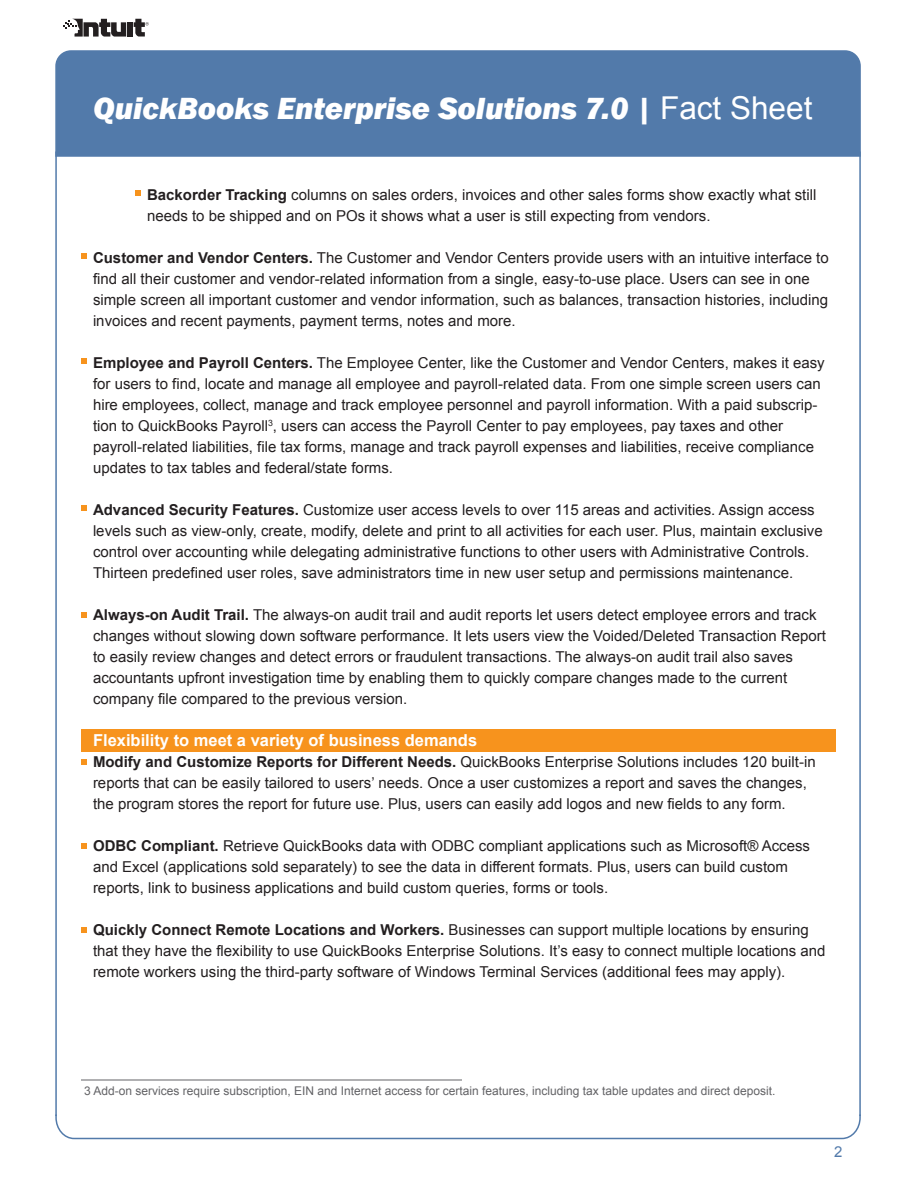
<style>
.page{position:relative;width:918px;height:1188px;background:#fff}
.page>*{position:absolute;margin:0;border:0;box-sizing:border-box;transform-origin:0 0}
.t1{font:italic 800 31.5px "Franklin Gothic";color:#fff}
.t2{font:700 16.5px "Arial";color:#fff}
.t3{font:15px/21px "Arial";color:#231f20}
.t4{font:15px "Arial";color:#527aaa}
.t5{font:12px "Arial";color:#636366}
.s1{font-style:normal}
.s2{font-family:"Arial";font-weight:400;font-style:normal}
.s3{font-weight:700}
</style>
<div class="page">
<svg style="left:55px;top:1116px;width:806px;height:24px"></svg>
<hr style="left:55px;top:152px;width:2px;height:964px;background:#527aaa">
<hr style="left:859px;top:152px;width:2px;height:964px;background:#527aaa">
<div style="left:55px;top:50px;width:806px;height:108px;background:#527aaa"></div>
<div style="left:81px;top:729px;width:755px;height:23px;background:#f7931d"></div>
<svg style="left:81px;top:254px;width:6px;height:5px"></svg>
<svg style="left:81px;top:358px;width:6px;height:6px"></svg>
<svg style="left:81px;top:506px;width:6px;height:5px"></svg>
<svg style="left:81px;top:612px;width:6px;height:6px"></svg>
<svg style="left:81px;top:759px;width:6px;height:6px"></svg>
<svg style="left:81px;top:843px;width:6px;height:6px"></svg>
<svg style="left:81px;top:927px;width:6px;height:6px"></svg>
<hr style="left:81px;top:1080px;width:381px;height:1px;background:#636366">
<div style="left:127px;top:22px;width:6px;height:15px;background:#231f20"></div>
<svg style="left:63px;top:19px;width:63px;height:18px"></svg>
<svg style="left:134px;top:19px;width:15px;height:18px"></svg>
<svg style="left:135px;top:190px;width:6px;height:6px"></svg>
<h1 class="t1" style="left:93px;top:87px;width:721px">QuickBooks Enterprise Solutions 7.0 <span class="s1">|</span> <span class="s2">Fact Sheet</span></h1>
<p class="t3" style="left:147px;top:184px;width:671px"><span class="s3">Backorder Tracking</span> columns on sales orders, invoices and other sales forms show exactly what still needs to be shipped and on POs it shows what a user is still expecting from vendors.</p>
<p class="t3" style="left:93px;top:247px;width:737px"><span class="s3">Customer and Vendor Centers.</span> The Customer and Vendor Centers provide users with an intuitive interface to find all their customer and vendor-related information from a single, easy-to-use place. Users can see in one simple screen all important customer and vendor information, such as balances, transaction histories, including invoices and recent payments, payment terms, notes and more.</p>
<p class="t3" style="left:93px;top:352px;width:733px"><span class="s3">Employee and Payroll Centers.</span> The Employee Center, like the Customer and Vendor Centers, makes it easy for users to find, locate and manage all employee and payroll-related data. From one simple screen users can hire employees, collect, manage and track employee personnel and payroll information. With a paid subscrip&shy;tion to QuickBooks Payroll<sup>3</sup>, users can access the Payroll Center to pay employees, pay taxes and other payroll-related liabilities, file tax forms, manage and track payroll expenses and liabilities, receive compliance updates to tax tables and federal/state forms.</p>
<p class="t3" style="left:93px;top:499px;width:731px"><span class="s3">Advanced Security Features.</span> Customize user access levels to over 115 areas and activities. Assign access levels such as view-only, create, modify, delete and print to all activities for each user. Plus, maintain exclusive control over accounting while delegating administrative functions to other users with Administrative Controls.<br>Thirteen predefined user roles, save administrators time in new user setup and permissions maintenance.</p>
<p class="t3" style="left:93px;top:604px;width:734px"><span class="s3">Always-on Audit Trail.</span> The always-on audit trail and audit reports let users detect employee errors and track changes without slowing down software performance. It lets users view the Voided/Deleted Transaction Report to easily review changes and detect errors or fraudulent transactions. The always-on audit trail also saves accountants upfront investigation time by enabling them to quickly compare changes made to the current company file compared to the previous version.</p>
<p class="t2" style="left:93px;top:729px;width:386px">Flexibility to meet a variety of business demands</p>
<p class="t3" style="left:93px;top:751px;width:724px"><span class="s3">Modify and Customize Reports for Different Needs.</span> QuickBooks Enterprise Solutions includes 120 built-in reports that can be easily tailored to users’ needs. Once a user customizes a report and saves the changes, the program stores the report for future use. Plus, users can easily add logos and new fields to any form.</p>
<p class="t3" style="left:93px;top:835px;width:719px"><span class="s3">ODBC Compliant.</span> Retrieve QuickBooks data with ODBC compliant applications such as Microsoft® Access and Excel (applications sold separately) to see the data in different formats. Plus, users can build custom reports, link to business applications and build custom queries, forms or tools.</p>
<p class="t3" style="left:93px;top:919px;width:734px"><span class="s3">Quickly Connect Remote Locations and Workers.</span> Businesses can support multiple locations by ensuring that they have the flexibility to use QuickBooks Enterprise Solutions. It’s easy to connect multiple locations and remote workers using the third-party software of Windows Terminal Services (additional fees may apply).</p>
<p class="t5" style="left:84px;top:1083px;width:693px">3 Add-on services require subscription, EIN and Internet access for certain features, including tax table updates and direct deposit.</p>
<p class="t4" style="left:834px;top:1142px;width:10px">2</p>
</div>
